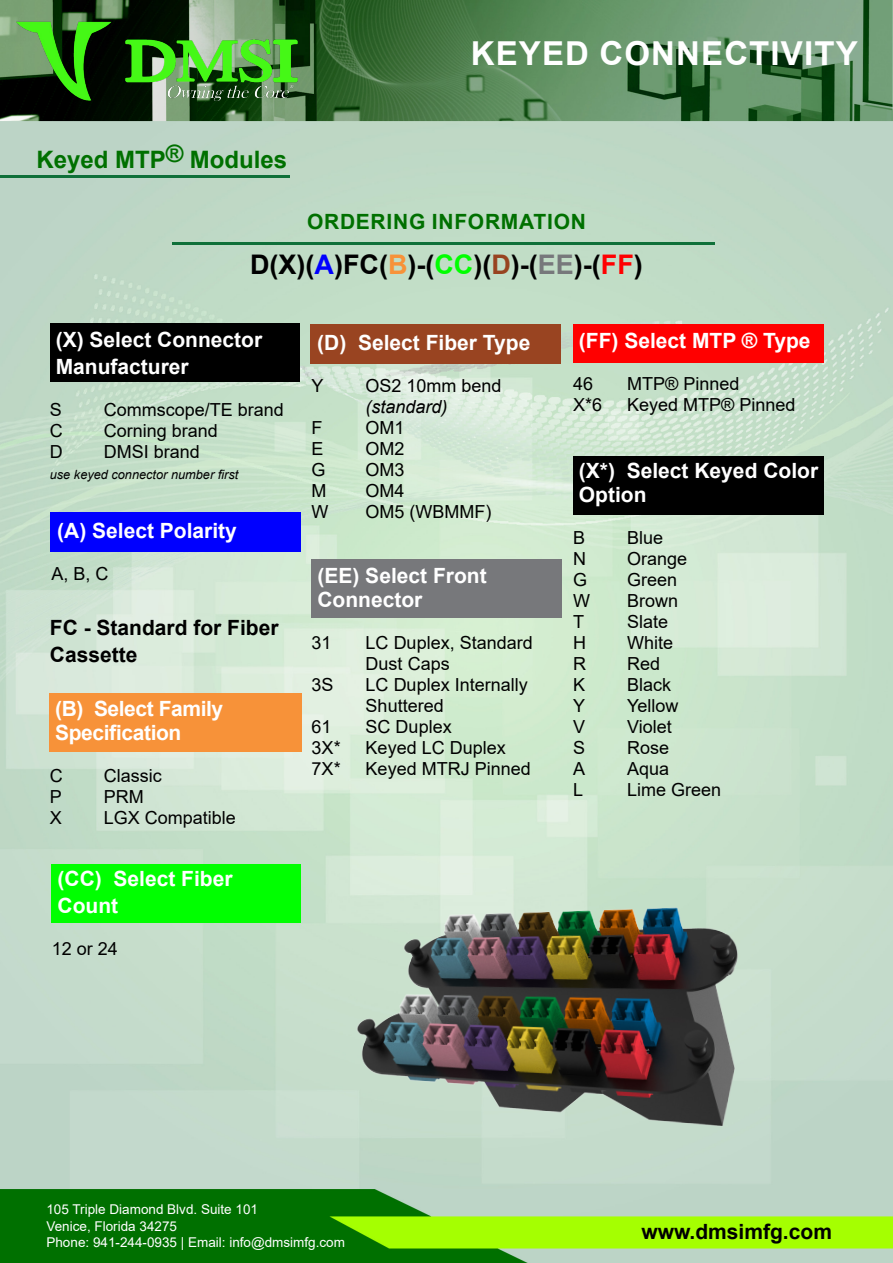
<style>
.page{position:relative;width:893px;height:1263px;background:#fff}
.page>*{position:absolute;margin:0;border:0;box-sizing:border-box;transform-origin:0 0}
.t1{font:700 33px "Arial";letter-spacing:.035em;color:#fff}
.t2{font:700 27px "Arial";color:#000}
.t3{font:700 24px "Arial";color:#007000}
.t4{font:700 21px "Arial";color:#fff}
.t5{font:700 21px/27px "Arial";color:#000}
.t6{font:700 21px "Arial";letter-spacing:-.02em;color:#fff}
.t7{font:700 21px "Arial";letter-spacing:.035em;color:#007000}
.t8{font:18px "Arial";color:#000}
.t9{font:italic 18px "Arial";color:#000}
.t10{font:13.5px/16.2px "Arial";color:#fff}
.t11{font:italic 12.75px "Arial";color:#000}
.s1{color:#00f}
.s2{color:#f79239}
.s3{color:#0f0}
.s4{color:#984320}
.s5{color:#77787b}
.s6{color:#f00}
</style>
<div class="page">
<img style="left:0;top:0;width:893px;height:1263px">
<img style="left:122px;top:30px;width:180px;height:75px">
<img style="left:12px;top:17px;width:104px;height:86px">
<hr style="left:172px;top:242px;width:542px;height:2px;background:#0f7039">
<div style="left:50px;top:512px;width:250px;height:39px;background:#00f"></div>
<div style="left:50px;top:693px;width:252px;height:59px;background:#f79239"></div>
<div style="left:310px;top:324px;width:251px;height:39px;background:#994421"></div>
<div style="left:573px;top:324px;width:251px;height:39px;background:#f00"></div>
<div style="left:312px;top:559px;width:250px;height:59px;background:#77787b"></div>
<div style="left:51px;top:864px;width:249px;height:59px;background:#0f0"></div>
<div style="left:573px;top:456px;width:250px;height:59px;background:#000"></div>
<img style="left:322px;top:884px;width:450px;height:256px">
<div style="left:51px;top:324px;width:249px;height:58px;background:#000"></div>
<hr style="left:0;top:175px;width:290px;height:3px;background:#0f7039">
<p class="t3" style="left:37px;top:142px;width:252px">Keyed MTP® Modules</p>
<h1 class="t1" style="left:471px;top:30px;width:389px">KEYED CONNECTIVITY</h1>
<p class="t7" style="left:307px;top:207px;width:280px">ORDERING INFORMATION</p>
<p class="t2" style="left:250px;top:246px;width:394px">D(X)(<span class="s1">A</span>)FC(<span class="s2">B</span>)-(<span class="s3">CC</span>)(<span class="s4">D</span>)-(<span class="s5">EE</span>)-(<span class="s6">FF</span>)</p>
<p class="t4" style="left:56px;top:325px;width:208px">(X) Select Connector</p>
<p class="t4" style="left:56px;top:352px;width:135px">Manufacturer</p>
<p class="t8" style="left:50px;top:397px;width:14px">S</p>
<p class="t8" style="left:104px;top:397px;width:182px">Commscope/TE brand</p>
<p class="t8" style="left:50px;top:418px;width:14px">C</p>
<p class="t8" style="left:104px;top:418px;width:116px">Corning brand</p>
<p class="t8" style="left:50px;top:439px;width:14px">D</p>
<p class="t8" style="left:104px;top:439px;width:98px">DMSI brand</p>
<p class="t11" style="left:50px;top:466px;width:190px">use keyed connector number first</p>
<p class="t4" style="left:57px;top:516px;width:181px">(A) Select Polarity</p>
<p class="t8" style="left:51px;top:562px;width:59px">A, B, C</p>
<p class="t5" style="left:50px;top:614px;width:230px">FC - Standard for Fiber<br>Cassette</p>
<p class="t6" style="left:55px;top:694px;width:169px">(B) Select Family</p>
<p class="t6" style="left:55px;top:718px;width:128px">Specification</p>
<p class="t8" style="left:50px;top:764px;width:14px">C</p>
<p class="t8" style="left:104px;top:764px;width:59px">Classic</p>
<p class="t8" style="left:50px;top:785px;width:14px">P</p>
<p class="t8" style="left:104px;top:785px;width:41px">PRM</p>
<p class="t8" style="left:50px;top:806px;width:14px">X</p>
<p class="t8" style="left:104px;top:806px;width:134px">LGX Compatible</p>
<p class="t4" style="left:58px;top:864px;width:177px">(CC) Select Fiber</p>
<p class="t4" style="left:58px;top:891px;width:62px">Count</p>
<p class="t8" style="left:52px;top:936px;width:68px">12 or 24</p>
<p class="t4" style="left:317px;top:328px;width:215px">(D) Select Fiber Type</p>
<p class="t8" style="left:311px;top:373px;width:14px">Y</p>
<p class="t8" style="left:365px;top:373px;width:138px">OS2 10mm bend</p>
<p class="t9" style="left:365px;top:395px;width:84px">(standard)</p>
<p class="t8" style="left:311px;top:415px;width:12px">F</p>
<p class="t8" style="left:365px;top:415px;width:41px">OM1</p>
<p class="t8" style="left:311px;top:436px;width:14px">E</p>
<p class="t8" style="left:365px;top:436px;width:41px">OM2</p>
<p class="t8" style="left:311px;top:457px;width:16px">G</p>
<p class="t8" style="left:365px;top:457px;width:41px">OM3</p>
<p class="t8" style="left:311px;top:478px;width:16px">M</p>
<p class="t8" style="left:365px;top:478px;width:41px">OM4</p>
<p class="t8" style="left:311px;top:499px;width:18px">W</p>
<p class="t8" style="left:365px;top:499px;width:127px">OM5 (WBMMF)</p>
<p class="t4" style="left:317px;top:561px;width:171px">(EE) Select Front</p>
<p class="t4" style="left:317px;top:585px;width:107px">Connector</p>
<p class="t8" style="left:312px;top:630px;width:22px">31</p>
<p class="t8" style="left:366px;top:630px;width:169px">LC Duplex, Standard</p>
<p class="t8" style="left:366px;top:651px;width:86px">Dust Caps</p>
<p class="t8" style="left:312px;top:672px;width:24px">3S</p>
<p class="t8" style="left:366px;top:672px;width:164px">LC Duplex Internally</p>
<p class="t8" style="left:366px;top:693px;width:80px">Shuttered</p>
<p class="t8" style="left:312px;top:714px;width:22px">61</p>
<p class="t8" style="left:366px;top:714px;width:88px">SC Duplex</p>
<p class="t8" style="left:312px;top:735px;width:31px">3X*</p>
<p class="t8" style="left:366px;top:735px;width:142px">Keyed LC Duplex</p>
<p class="t8" style="left:312px;top:756px;width:31px">7X*</p>
<p class="t8" style="left:366px;top:756px;width:167px">Keyed MTRJ Pinned</p>
<p class="t4" style="left:579px;top:326px;width:233px">(FF) Select MTP ® Type</p>
<p class="t8" style="left:573px;top:372px;width:22px">46</p>
<p class="t8" style="left:627px;top:372px;width:114px">MTP® Pinned</p>
<p class="t8" style="left:573px;top:393px;width:31px">X*6</p>
<p class="t8" style="left:627px;top:393px;width:170px">Keyed MTP® Pinned</p>
<p class="t4" style="left:579px;top:455px;width:241px">(X*) Select Keyed Color</p>
<p class="t4" style="left:579px;top:479px;width:69px">Option</p>
<p class="t8" style="left:573px;top:525px;width:14px">B</p>
<p class="t8" style="left:627px;top:525px;width:38px">Blue</p>
<p class="t8" style="left:573px;top:546px;width:14px">N</p>
<p class="t8" style="left:627px;top:546px;width:62px">Orange</p>
<p class="t8" style="left:573px;top:567px;width:16px">G</p>
<p class="t8" style="left:627px;top:567px;width:52px">Green</p>
<p class="t8" style="left:573px;top:588px;width:18px">W</p>
<p class="t8" style="left:627px;top:588px;width:53px">Brown</p>
<p class="t8" style="left:573px;top:609px;width:12px">T</p>
<p class="t8" style="left:627px;top:609px;width:43px">Slate</p>
<p class="t8" style="left:573px;top:630px;width:14px">H</p>
<p class="t8" style="left:627px;top:630px;width:48px">White</p>
<p class="t8" style="left:573px;top:651px;width:14px">R</p>
<p class="t8" style="left:627px;top:651px;width:35px">Red</p>
<p class="t8" style="left:573px;top:672px;width:14px">K</p>
<p class="t8" style="left:627px;top:672px;width:46px">Black</p>
<p class="t8" style="left:573px;top:693px;width:14px">Y</p>
<p class="t8" style="left:627px;top:693px;width:53px">Yellow</p>
<p class="t8" style="left:573px;top:714px;width:14px">V</p>
<p class="t8" style="left:627px;top:714px;width:46px">Violet</p>
<p class="t8" style="left:573px;top:735px;width:14px">S</p>
<p class="t8" style="left:627px;top:735px;width:44px">Rose</p>
<p class="t8" style="left:573px;top:756px;width:14px">A</p>
<p class="t8" style="left:627px;top:756px;width:44px">Aqua</p>
<p class="t8" style="left:573px;top:777px;width:12px">L</p>
<p class="t8" style="left:627px;top:777px;width:96px">Lime Green</p>
<p class="t10" style="left:46px;top:1201px;width:300px">105 Triple Diamond Blvd. Suite 101<br>Venice, Florida 34275<br>Phone: 941-244-0935 | Email: info@dmsimfg.com</p>
<p class="t5" style="left:641px;top:1219px;width:192px">www.dmsimfg.com</p>
</div>
